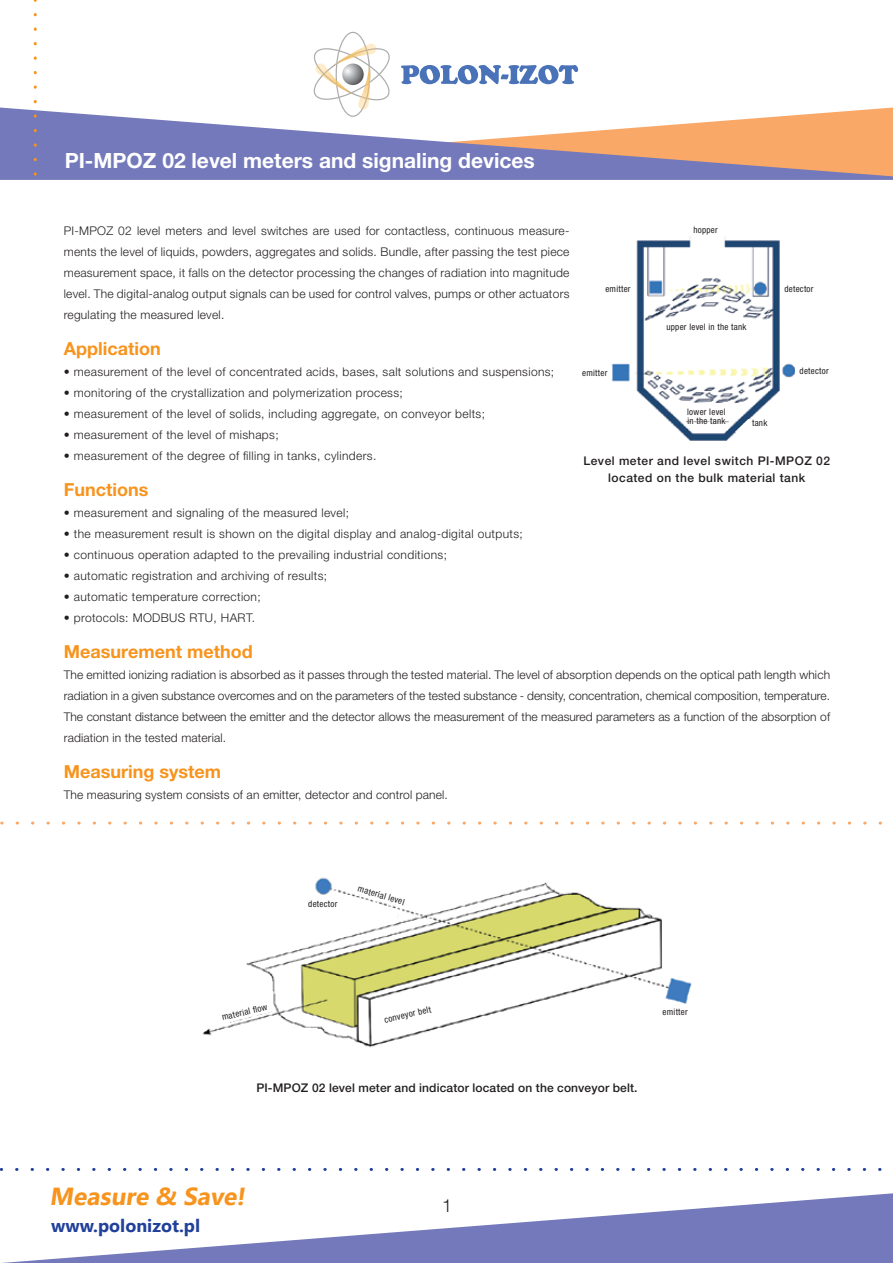
<style>
.page{position:relative;width:893px;height:1263px;background:#fff}
.page>*{position:absolute;margin:0;border:0;box-sizing:border-box;transform-origin:0 0}
.t1{font:700 24.6px "Nirmala UI";color:#f7941e}
.t2{font:700 21px "Helvetica Neue LT Pro";color:#fff}
.t3{font:700 18px "Helvetica Neue LT Pro";color:#f7941e}
.t4{font:700 18px "Nirmala UI";color:#21409a}
.t5{font:300 18px "Helvetica Neue LT Pro";color:#231f20}
.t6{font:300 12px/21px "Helvetica Neue LT Pro";letter-spacing:.03em;color:#231f20;text-align:justify}
.t7{font:300 12px "Helvetica Neue LT Pro";letter-spacing:.01em;color:#231f20}
.t8{font:500 12px/16.5px "Helvetica Neue LT Pro";letter-spacing:.04em;color:#231f20;text-align:center}
.t9{font:500 12px "Helvetica Neue LT Pro";letter-spacing:.01em;color:#231f20}
.t10{font:condensed 9px/9px "Helvetica Neue LT Pro";letter-spacing:.03em;color:#231f20}
</style>
<div class="page">
<svg style="left:0;top:108px;width:893px;height:72px;fill:#7379ba"></svg>
<svg style="left:34px;top:0;width:3px;height:179px"></svg>
<svg style="left:1px;top:1168px;width:881px;height:3px"></svg>
<svg style="left:401px;top:65px;width:177px;height:19px"></svg>
<svg style="left:310px;top:32px;width:83px;height:85px"></svg>
<svg style="left:2px;top:1193px;width:891px;height:70px"></svg>
<svg style="left:2px;top:821px;width:880px;height:3px"></svg>
<img style="left:611px;top:236px;width:184px;height:205px">
<img style="left:202px;top:877px;width:490px;height:171px">
<svg style="left:735px;top:419px;width:46px;height:13px"></svg>
<div style="left:780px;top:283px;width:41px;height:13px;background:#fff"></div>
<div style="left:595px;top:283px;width:40px;height:13px;background:#fff"></div>
<div style="left:571px;top:366px;width:41px;height:13px;background:#fff"></div>
<div style="left:681px;top:403px;width:53px;height:18px;background:#fff"></div>
<div style="left:662px;top:319px;width:99px;height:11px;background:#fff"></div>
<div style="left:304px;top:897px;width:41px;height:13px;background:#fff"></div>
<svg style="left:379px;top:1001px;width:56px;height:26px"></svg>
<svg style="left:214px;top:989px;width:61px;height:35px"></svg>
<div style="left:659px;top:1005px;width:40px;height:13px;background:#fff"></div>
<svg style="left:353px;top:881px;width:48px;height:40px"></svg>
<h2 class="t2" style="left:65px;top:148px;width:472px">PI-MPOZ 02 level meters and signaling devices</h2>
<p class="t6" style="left:64px;top:220px;width:507px">PI-MPOZ 02 level meters and level switches are used for contactless, continuous measure&shy;ments the level of liquids, powders, aggregates and solids. Bundle, after passing the test piece measurement space, it falls on the detector processing the changes of radiation into magnitude level. The digital-analog output signals can be used for control valves, pumps or other actuators regulating the measured level.</p>
<h3 class="t3" style="left:64px;top:337px;width:98px">Application</h3>
<p class="t6" style="left:64px;top:361px;width:492px">• measurement of the level of concentrated acids, bases, salt solutions and suspensions;</p>
<p class="t6" style="left:64px;top:382px;width:341px">• monitoring of the crystallization and polymerization process;</p>
<p class="t6" style="left:64px;top:403px;width:423px">• measurement of the level of solids, including aggregate, on conveyor belts;</p>
<p class="t6" style="left:64px;top:424px;width:216px">• measurement of the level of mishaps;</p>
<p class="t6" style="left:64px;top:445px;width:314px">• measurement of the degree of filling in tanks, cylinders.</p>
<h3 class="t3" style="left:64px;top:478px;width:86px">Functions</h3>
<p class="t6" style="left:64px;top:502px;width:287px">• measurement and signaling of the measured level;</p>
<p class="t6" style="left:64px;top:523px;width:461px">• the measurement result is shown on the digital display and analog-digital outputs;</p>
<p class="t6" style="left:64px;top:544px;width:385px">• continuous operation adapted to the prevailing industrial conditions;</p>
<p class="t6" style="left:64px;top:565px;width:265px">• automatic registration and archiving of results;</p>
<p class="t6" style="left:64px;top:586px;width:198px">• automatic temperature correction;</p>
<p class="t6" style="left:64px;top:607px;width:193px">• protocols: MODBUS RTU, HART.</p>
<h3 class="t3" style="left:64px;top:640px;width:190px">Measurement method</h3>
<p class="t6" style="left:64px;top:664px;width:768px">The emitted ionizing radiation is absorbed as it passes through the tested material. The level of absorption depends on the optical path length which radiation in a given substance overcomes and on the parameters of the tested substance - density, concentration, chemical composition, temperature.<br>The constant distance between the emitter and the detector allows the measurement of the measured parameters as a function of the absorption of radiation in the tested material.</p>
<h3 class="t3" style="left:64px;top:760px;width:159px">Measuring system</h3>
<p class="t7" style="left:64px;top:787px;width:385px">The measuring system consists of an emitter, detector and control panel.</p>
<p class="t10" style="left:693px;top:225px;width:26px">hopper</p>
<p class="t10" style="left:605px;top:285px;width:27px">emitter</p>
<p class="t10" style="left:784px;top:285px;width:31px">detector</p>
<p class="t10" style="left:666px;top:323px;width:82px">upper level in the tank</p>
<p class="t10" style="left:800px;top:366px;width:31px">detector</p>
<p class="t10" style="left:582px;top:368px;width:27px">emitter</p>
<p class="t10" style="left:687px;top:407px;width:40px">lower level in the tank</p>
<p class="t10" style="left:752px;top:418px;width:17px">tank</p>
<p class="t8" style="left:583px;top:452px;width:248px">Level meter and level switch PI-MPOZ 02 located on the bulk material tank</p>
<p class="t10" style="left:308px;top:899px;width:31px">detector</p>
<p class="t10" style="left:359px;top:884px;width:50px;rotate:16deg">material level</p>
<p class="t10" style="left:221px;top:1013px;width:48px;rotate:-13deg">material fl ow</p>
<p class="t10" style="left:383px;top:1015px;width:49px;rotate:-13deg">conveyor belt</p>
<p class="t10" style="left:663px;top:1007px;width:27px">emitter</p>
<p class="t9" style="left:256px;top:1080px;width:383px">PI-MPOZ 02 level meter and indicator located on the conveyor belt.</p>
<h1 class="t1" style="left:50px;top:1175px;width:202px">Measure &amp; Save!</h1>
<h3 class="t4" style="left:51px;top:1210px;width:151px">www.polonizot.pl</h3>
<h3 class="t5" style="left:442px;top:1194px;width:12px">1</h3>
</div>
